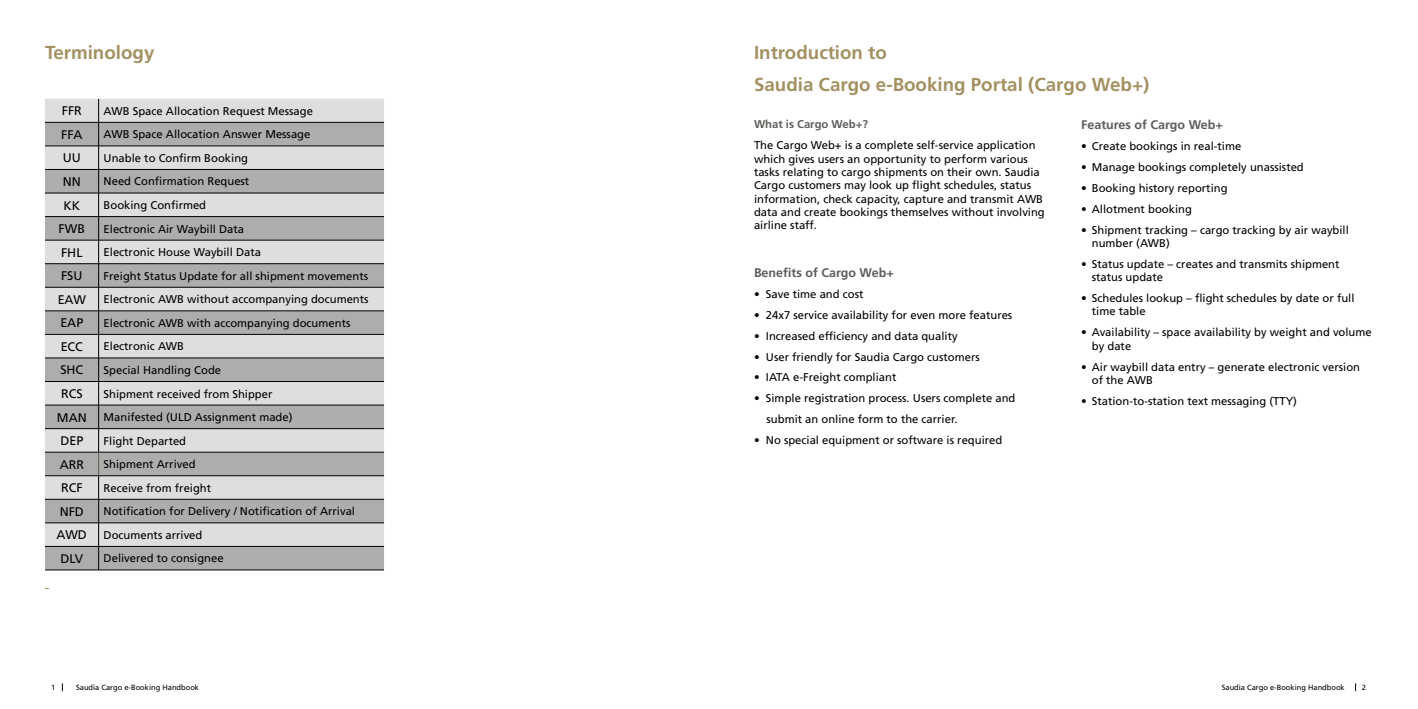
<style>
.page{position:relative;width:1418px;height:709px;background:#fff}
.page>*{position:absolute;margin:0;border:0;box-sizing:border-box;transform-origin:0 0}
.t1{font:700 18.75px/31.6px "Frutiger";color:#a39161}
.t2{font:12.5px "Frutiger LT Std";color:#000}
.t3{font:700 12.5px "Frutiger";color:#5f5d5a}
.t4{font:11.25px/13.4px "Frutiger LT Std";color:#000}
.t5{font:700 11.25px "Frutiger";color:#5f5d5a}
.t6{font:7.5px "Frutiger LT Std";color:#000}
</style>
<div class="page">
<div style="left:45px;top:99px;width:339px;height:23px;background:#dedede"></div>
<svg style="left:45px;top:123px;width:339px;height:447px;fill:#adadac"></svg>
<hr style="left:45px;top:122px;width:54px;height:1px;background:#000">
<hr style="left:99px;top:122px;width:285px;height:1px;background:#000">
<hr style="left:45px;top:146px;width:54px;height:1px;background:#000">
<hr style="left:99px;top:146px;width:285px;height:1px;background:#000">
<hr style="left:45px;top:169px;width:54px;height:1px;background:#000">
<hr style="left:99px;top:169px;width:285px;height:1px;background:#000">
<hr style="left:45px;top:193px;width:54px;height:1px;background:#000">
<hr style="left:99px;top:193px;width:285px;height:1px;background:#000">
<hr style="left:45px;top:216px;width:54px;height:1px;background:#000">
<hr style="left:99px;top:216px;width:285px;height:1px;background:#000">
<hr style="left:45px;top:240px;width:54px;height:1px;background:#000">
<hr style="left:99px;top:240px;width:285px;height:1px;background:#000">
<hr style="left:45px;top:263px;width:54px;height:1px;background:#000">
<hr style="left:99px;top:263px;width:285px;height:1px;background:#000">
<hr style="left:45px;top:287px;width:54px;height:1px;background:#000">
<hr style="left:99px;top:287px;width:285px;height:1px;background:#000">
<hr style="left:45px;top:310px;width:54px;height:1px;background:#000">
<hr style="left:99px;top:310px;width:285px;height:1px;background:#000">
<hr style="left:45px;top:334px;width:54px;height:1px;background:#000">
<hr style="left:99px;top:334px;width:285px;height:1px;background:#000">
<hr style="left:45px;top:358px;width:54px;height:1px;background:#000">
<hr style="left:99px;top:358px;width:285px;height:1px;background:#000">
<hr style="left:45px;top:381px;width:54px;height:1px;background:#000">
<hr style="left:99px;top:381px;width:285px;height:1px;background:#000">
<hr style="left:45px;top:405px;width:54px;height:1px;background:#000">
<hr style="left:99px;top:405px;width:285px;height:1px;background:#000">
<hr style="left:45px;top:428px;width:54px;height:1px;background:#000">
<hr style="left:99px;top:428px;width:285px;height:1px;background:#000">
<hr style="left:45px;top:475px;width:54px;height:1px;background:#000">
<hr style="left:99px;top:475px;width:285px;height:1px;background:#000">
<hr style="left:45px;top:499px;width:54px;height:1px;background:#000">
<hr style="left:99px;top:499px;width:285px;height:1px;background:#000">
<hr style="left:45px;top:522px;width:54px;height:1px;background:#000">
<hr style="left:99px;top:522px;width:285px;height:1px;background:#000">
<hr style="left:45px;top:546px;width:54px;height:1px;background:#000">
<hr style="left:99px;top:546px;width:285px;height:1px;background:#000">
<hr style="left:45px;top:570px;width:54px;height:1px;background:#000">
<hr style="left:99px;top:570px;width:285px;height:1px;background:#000">
<hr style="left:45px;top:452px;width:54px;height:1px;background:#000">
<hr style="left:99px;top:452px;width:285px;height:1px;background:#000">
<svg style="left:98px;top:99px;width:1px;height:471px"></svg>
<h1 class="t1" style="left:45px;top:37px;width:111px">Terminology</h1>
<p class="t2" style="left:62px;top:104px;width:22px">FFR</p>
<p class="t4" style="left:104px;top:104px;width:211px">AWB Space Allocation Request Message</p>
<p class="t2" style="left:61px;top:127px;width:23px">FFA</p>
<p class="t4" style="left:104px;top:128px;width:208px">AWB Space Allocation Answer Message</p>
<p class="t2" style="left:63px;top:151px;width:20px">UU</p>
<p class="t4" style="left:104px;top:151px;width:146px">Unable to Confirm Booking</p>
<p class="t2" style="left:63px;top:174px;width:20px">NN</p>
<p class="t4" style="left:104px;top:175px;width:147px">Need Confirmation Request</p>
<p class="t2" style="left:63px;top:198px;width:18px">KK</p>
<p class="t4" style="left:104px;top:198px;width:104px">Booking Confirmed</p>
<p class="t2" style="left:59px;top:221px;width:28px">FWB</p>
<p class="t4" style="left:104px;top:222px;width:142px">Electronic Air Waybill Data</p>
<p class="t2" style="left:61px;top:245px;width:23px">FHL</p>
<p class="t4" style="left:104px;top:245px;width:159px">Electronic House Waybill Data</p>
<p class="t2" style="left:61px;top:268px;width:23px">FSU</p>
<p class="t4" style="left:104px;top:269px;width:266px">Freight Status Update for all shipment movements</p>
<p class="t2" style="left:58px;top:292px;width:30px">EAW</p>
<p class="t4" style="left:104px;top:293px;width:266px">Electronic AWB without accompanying documents</p>
<p class="t2" style="left:60px;top:315px;width:24px">EAP</p>
<p class="t4" style="left:104px;top:316px;width:248px">Electronic AWB with accompanying documents</p>
<p class="t2" style="left:61px;top:339px;width:24px">ECC</p>
<p class="t4" style="left:104px;top:340px;width:82px">Electronic AWB</p>
<p class="t2" style="left:60px;top:363px;width:24px">SHC</p>
<p class="t4" style="left:104px;top:363px;width:119px">Special Handling Code</p>
<p class="t2" style="left:61px;top:386px;width:23px">RCS</p>
<p class="t4" style="left:104px;top:387px;width:170px">Shipment received from Shipper</p>
<p class="t2" style="left:57px;top:410px;width:31px">MAN</p>
<p class="t4" style="left:104px;top:410px;width:190px">Manifested (ULD Assignment made)</p>
<p class="t2" style="left:60px;top:433px;width:24px">DEP</p>
<p class="t4" style="left:104px;top:434px;width:84px">Flight Departed</p>
<p class="t2" style="left:60px;top:457px;width:26px">ARR</p>
<p class="t4" style="left:104px;top:457px;width:93px">Shipment Arrived</p>
<p class="t2" style="left:61px;top:480px;width:23px">RCF</p>
<p class="t4" style="left:104px;top:481px;width:109px">Receive from freight</p>
<p class="t2" style="left:60px;top:504px;width:26px">NFD</p>
<p class="t4" style="left:104px;top:505px;width:253px">Notification for Delivery / Notification of Arrival</p>
<p class="t2" style="left:57px;top:527px;width:32px">AWD</p>
<p class="t4" style="left:104px;top:528px;width:100px">Documents arrived</p>
<p class="t2" style="left:60px;top:551px;width:24px">DLV</p>
<p class="t4" style="left:104px;top:552px;width:122px">Delivered to consignee</p>
<h1 class="t1" style="left:754px;top:37px;width:397px">Introduction to<br>Saudia Cargo e-Booking Portal (Cargo Web+)</h1>
<p class="t5" style="left:754px;top:118px;width:116px">What is Cargo Web+?</p>
<p class="t4" style="left:754px;top:139px;width:292px">The Cargo Web+ is a complete self-service application which gives users an opportunity to perform various tasks relating to cargo shipments on their own. Saudia Cargo customers may look up flight schedules, status information, check capacity, capture and transmit AWB data and create bookings themselves without involving airline staff.</p>
<p class="t3" style="left:754px;top:265px;width:141px">Benefits of Cargo Web+</p>
<p class="t4" style="left:754px;top:287px;width:111px">• Save time and cost</p>
<p class="t4" style="left:754px;top:308px;width:260px">• 24x7 service availability for even more features</p>
<p class="t4" style="left:754px;top:329px;width:205px">• Increased efficiency and data quality</p>
<p class="t4" style="left:754px;top:350px;width:227px">• User friendly for Saudia Cargo customers</p>
<p class="t4" style="left:754px;top:371px;width:144px">• IATA e-Freight compliant</p>
<p class="t4" style="left:766px;top:388px;width:250px;line-height:20.9px;text-indent:-13px">• Simple registration process. Users complete and submit an online form to the carrier.</p>
<p class="t4" style="left:754px;top:433px;width:250px">• No special equipment or software is required</p>
<p class="t3" style="left:1081px;top:118px;width:143px">Features of Cargo Web+</p>
<p class="t4" style="left:1081px;top:140px;width:162px">• Create bookings in real-time</p>
<p class="t4" style="left:1081px;top:160px;width:224px">• Manage bookings completely unassisted</p>
<p class="t4" style="left:1081px;top:181px;width:148px">• Booking history reporting</p>
<p class="t4" style="left:1081px;top:202px;width:112px">• Allotment booking</p>
<p class="t4" style="left:1091px;top:223px;width:258px;text-indent:-11px">• Shipment tracking – cargo tracking by air waybill number (AWB)</p>
<p class="t4" style="left:1091px;top:257px;width:249px;text-indent:-11px">• Status update – creates and transmits shipment status update</p>
<p class="t4" style="left:1091px;top:291px;width:264px;text-indent:-11px">• Schedules lookup – flight schedules by date or full time table</p>
<p class="t4" style="left:1091px;top:326px;width:281px;text-indent:-11px">• Availability – space availability by weight and volume by date</p>
<p class="t4" style="left:1091px;top:360px;width:270px;text-indent:-11px">• Air waybill data entry – generate electronic version of the AWB</p>
<p class="t4" style="left:1081px;top:394px;width:217px">• Station-to-station text messaging (TTY)</p>
<p class="t6" style="left:76px;top:683px;width:124px">Saudia Cargo e-Booking Handbook</p>
<p class="t6" style="left:1221px;top:683px;width:124px">Saudia Cargo e-Booking Handbook</p>
<p class="t6" style="left:51px;top:683px;width:6px">1</p>
<p class="t6" style="left:1361px;top:683px;width:6px">2</p>
</div>
